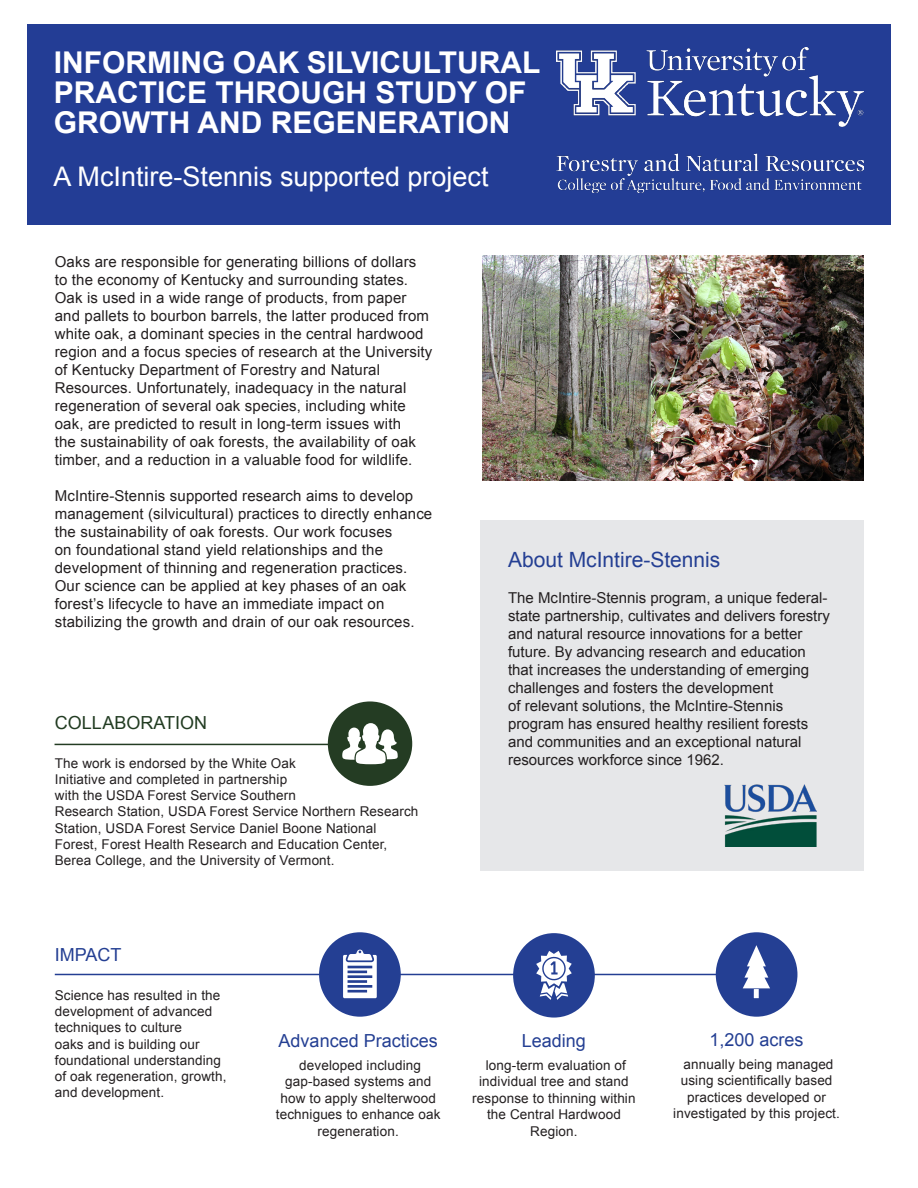
<style>
.page{position:relative;width:918px;height:1188px;background:#fff}
.page>*{position:absolute;margin:0;border:0;box-sizing:border-box;transform-origin:0 0}
.t1{font:700 30px/30px "Arial";color:#fff}
.t2{font:27px "Arial";color:#fff}
.t3{font:21px "Arial";color:#243f93}
.t4{font:18px "Arial";color:#243f93}
.t5{font:18px "Arial";color:#223c22}
.t6{font:15px/18px "Arial";letter-spacing:.01em;color:#231f20}
.t7{font:13.5px/16.2px "Arial";letter-spacing:.01em;color:#231f20;text-align:center}
</style>
<div class="page">
<div style="left:27px;top:24px;width:864px;height:201px;background:#233d95"></div>
<img style="left:557px;top:47px;width:306px;height:146px">
<hr style="left:55px;top:974px;width:728px;height:1px;background:#243f93">
<hr style="left:55px;top:744px;width:302px;height:1px;background:#243c23">
<img style="left:651px;top:256px;width:213px;height:225px">
<div style="left:328px;top:701px;width:84px;height:85px;background:#243c23;border-radius:50%"></div>
<svg style="left:342px;top:723px;width:56px;height:41px"></svg>
<div style="left:716px;top:932px;width:81px;height:85px;background:#243f93;border-radius:50%"></div>
<svg style="left:743px;top:945px;width:27px;height:53px"></svg>
<div style="left:319px;top:932px;width:82px;height:85px;background:#243f93;border-radius:50%"></div>
<svg style="left:343px;top:950px;width:34px;height:48px"></svg>
<div style="left:513px;top:933px;width:82px;height:85px;background:#243f93;border-radius:50%"></div>
<svg style="left:536px;top:951px;width:36px;height:49px"></svg>
<img style="left:482px;top:256px;width:169px;height:225px">
<div style="left:481px;top:520px;width:383px;height:351px;background:#e6e7e9"></div>
<img style="left:724px;top:785px;width:92px;height:62px">
<p class="t1" style="left:54px;top:48px;width:488px">INFORMING OAK SILVICULTURAL<br>PRACTICE THROUGH STUDY OF<br>GROWTH AND REGENERATION</p>
<p class="t2" style="left:53px;top:159px;width:437px">A McIntire-Stennis supported project</p>
<p class="t6" style="left:55px;top:252px;width:379px">Oaks are responsible for generating billions of dollars to the economy of Kentucky and surrounding states.<br>Oak is used in a wide range of products, from paper and pallets to bourbon barrels, the latter produced from white oak, a dominant species in the central hardwood region and a focus species of research at the University of Kentucky Department of Forestry and Natural Resources. Unfortunately, inadequacy in the natural regeneration of several oak species, including white oak, are predicted to result in long-term issues with<br>the sustainability of oak forests, the availability of oak timber, and a reduction in a valuable food for wildlife.</p>
<p class="t6" style="left:55px;top:486px;width:379px">McIntire-Stennis supported research aims to develop management (silvicultural) practices to directly enhance the sustainability of oak forests. Our work focuses<br>on foundational stand yield relationships and the development of thinning and regeneration practices.<br>Our science can be applied at key phases of an oak forest’s lifecycle to have an immediate impact on stabilizing the growth and drain of our oak resources.</p>
<p class="t5" style="left:55px;top:711px;width:154px">COLLABORATION</p>
<p class="t7" style="left:55px;top:755px;width:365px;text-align:left">The work is endorsed by the White Oak<br>Initiative and completed in partnership<br>with the USDA Forest Service Southern<br>Research Station, USDA Forest Service Northern Research Station, USDA Forest Service Daniel Boone National Forest, Forest Health Research and Education Center, Berea College, and the University of Vermont.</p>
<p class="t3" style="left:508px;top:546px;width:214px">About McIntire-Stennis</p>
<p class="t6" style="left:508px;top:589px;width:323px">The McIntire-Stennis program, a unique federal&shy;state partnership, cultivates and delivers forestry and natural resource innovations for a better future. By advancing research and education that increases the understanding of emerging challenges and fosters the development<br>of relevant solutions, the McIntire-Stennis program has ensured healthy resilient forests and communities and an exceptional natural resources workforce since 1962.</p>
<p class="t4" style="left:55px;top:943px;width:68px">IMPACT</p>
<p class="t7" style="left:55px;top:987px;width:173px;text-align:left">Science has resulted in the development of advanced techniques to culture<br>oaks and is building our foundational understanding of oak regeneration, growth, and development.</p>
<p class="t4" style="left:279px;top:1029px;width:161px">Advanced Practices</p>
<p class="t7" style="left:276px;top:1057px;width:166px">developed including gap-based systems and how to apply shelterwood technigues to enhance oak regeneration.</p>
<p class="t4" style="left:522px;top:1029px;width:66px">Leading</p>
<p class="t7" style="left:472px;top:1057px;width:165px">long-term evaluation of individual tree and stand response to thinning within the Central Hardwood<br>Region.</p>
<p class="t4" style="left:710px;top:1028px;width:96px">1,200 acres</p>
<p class="t7" style="left:673px;top:1056px;width:168px">annually being managed using scientifically based practices developed or investigated by this project.</p>
</div>
